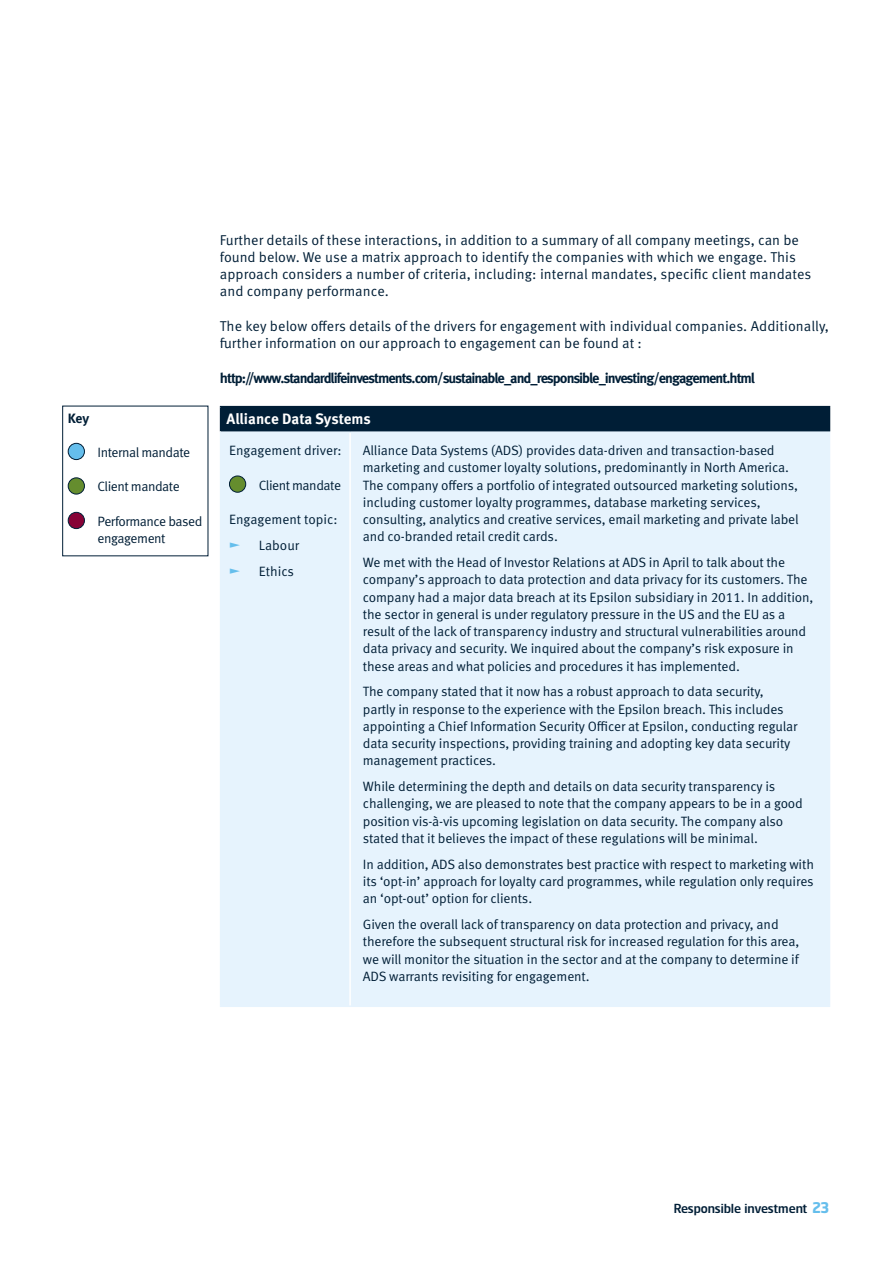
<style>
.page{position:relative;width:893px;height:1263px;background:#fff}
.page>*{position:absolute;margin:0;border:0;box-sizing:border-box;transform-origin:0 0}
.t1{font:700 15px "Meta Standard Life Pro TF";letter-spacing:-.005em;color:#fff}
.t2{font:14.25px/17.2px "Meta Standard Life Pro TF Norm";color:#001e36}
.t3{font:700 14.25px "Meta Standard Life Pro TF";letter-spacing:-.075em;color:#001e36}
.t4{font:13.5px/17.2px "Meta Standard Life Pro TF Norm";letter-spacing:-.01em;color:#001e36}
.t5{font:13.5px/17.2px "Meta Standard Life Pro TF Norm";letter-spacing:-.035em;color:#001e36}
.t6{font:700 13.5px "Meta Standard Life Pro TF";color:#001e36}
.t7{font:12.75px "Standard Life";color:#001e36}
.s1{font-family:"Standard Life";color:#65beec}
.s2{font-weight:700;font-size:15px;color:#65beec}
</style>
<div class="page">
<div style="left:221px;top:407px;width:608px;height:25px;background:#001e36"></div>
<div style="left:221px;top:433px;width:608px;height:572px;background:#e6f3fd"></div>
<hr style="left:220px;top:406px;width:130px;height:1px;background:#001e36">
<svg style="left:220px;top:407px;width:1px;height:24px"></svg>
<hr style="left:350px;top:406px;width:480px;height:1px;background:#001e36">
<svg style="left:829px;top:407px;width:1px;height:24px"></svg>
<hr style="left:220px;top:431px;width:130px;height:2px;background:#e6f3fd">
<hr style="left:220px;top:433px;width:1px;height:572px;background:#e6f3fd">
<hr style="left:350px;top:431px;width:480px;height:2px;background:#e6f3fd">
<hr style="left:829px;top:433px;width:1px;height:572px;background:#e6f3fd">
<hr style="left:220px;top:1005px;width:130px;height:2px;background:#e6f3fd">
<hr style="left:350px;top:1005px;width:480px;height:2px;background:#e6f3fd">
<hr style="left:349px;top:433px;width:2px;height:572px;background:#fff">
<div style="left:229px;top:476px;width:17px;height:16px;background:#658d2e;border-radius:50%"></div>
<div style="left:229px;top:476px;width:17px;height:17px;border:1px solid #001e36;border-radius:50%"></div>
<div style="left:68px;top:443px;width:16px;height:17px;background:#65beec;border-radius:50%"></div>
<div style="left:68px;top:443px;width:17px;height:17px;border:1px solid #001e36;border-radius:50%"></div>
<div style="left:68px;top:478px;width:16px;height:16px;background:#658d2e;border-radius:50%"></div>
<div style="left:68px;top:477px;width:17px;height:17px;border:1px solid #001e36;border-radius:50%"></div>
<div style="left:68px;top:512px;width:16px;height:17px;background:#870337;border-radius:50%"></div>
<div style="left:68px;top:512px;width:17px;height:17px;border:1px solid #001e36;border-radius:50%"></div>
<p class="t6" style="left:68px;top:407px;width:23px">Key</p>
<p class="t5" style="left:98px;top:443px;width:94px">Internal mandate</p>
<p class="t5" style="left:98px;top:477px;width:84px">Client mandate</p>
<p class="t5" style="left:98px;top:512px;width:106px">Performance based engagement</p>
<p class="t2" style="left:220px;top:230px;width:593px">Further details of these interactions, in addition to a summary of all company meetings, can be found below. We use a matrix approach to identify the companies with which we engage. This approach considers a number of criteria, including: internal mandates, specific client mandates and company performance.</p>
<p class="t2" style="left:220px;top:316px;width:611px">The key below offers details of the drivers for engagement with individual companies. Additionally, further information on our approach to engagement can be found at :</p>
<p class="t3" style="left:220px;top:367px;width:537px">http://www.standardlifeinvestments.com/sustainable_and_responsible_investing/engagement.html</p>
<p class="t1" style="left:227px;top:407px;width:146px">Alliance Data Systems</p>
<p class="t4" style="left:229px;top:441px;width:114px">Engagement driver:</p>
<p class="t5" style="left:259px;top:475px;width:84px">Client mandate</p>
<p class="t4" style="left:229px;top:506px;width:110px;line-height:25.8px">Engagement topic: <span class="s1">¬</span> Labour<br><span class="s1">¬</span> Ethics</p>
<p class="t4" style="left:363px;top:441px;width:437px">Alliance Data Systems (ADS) provides data-driven and transaction-based marketing and customer loyalty solutions, predominantly in North America.<br>The company offers a portfolio of integrated outsourced marketing solutions, including customer loyalty programmes, database marketing services, consulting, analytics and creative services, email marketing and private label and co-branded retail credit cards.</p>
<p class="t4" style="left:363px;top:553px;width:452px">We met with the Head of Investor Relations at ADS in April to talk about the company’s approach to data protection and data privacy for its customers. The company had a major data breach at its Epsilon subsidiary in 2011. In addition, the sector in general is under regulatory pressure in the US and the EU as a result of the lack of transparency industry and structural vulnerabilities around data privacy and security. We inquired about the company’s risk exposure in these areas and what policies and procedures it has implemented.</p>
<p class="t4" style="left:363px;top:682px;width:436px">The company stated that it now has a robust approach to data security, partly in response to the experience with the Epsilon breach. This includes appointing a Chief Information Security Officer at Epsilon, conducting regular data security inspections, providing training and adopting key data security management practices.</p>
<p class="t4" style="left:363px;top:777px;width:442px">While determining the depth and details on data security transparency is challenging, we are pleased to note that the company appears to be in a good position vis-à-vis upcoming legislation on data security. The company also stated that it believes the impact of these regulations will be minimal.</p>
<p class="t4" style="left:363px;top:854px;width:453px;text-align:justify">In addition, ADS also demonstrates best practice with respect to marketing with its ‘opt-in’ approach for loyalty card programmes, while regulation only requires an ‘opt-out’ option for clients.</p>
<p class="t4" style="left:363px;top:915px;width:438px">Given the overall lack of transparency on data protection and privacy, and therefore the subsequent structural risk for increased regulation for this area, we will monitor the situation in the sector and at the company to determine if ADS warrants revisiting for engagement.</p>
<p class="t7" style="left:674px;top:1200px;width:157px">Responsible investment <span class="s2">23</span></p>
</div>
